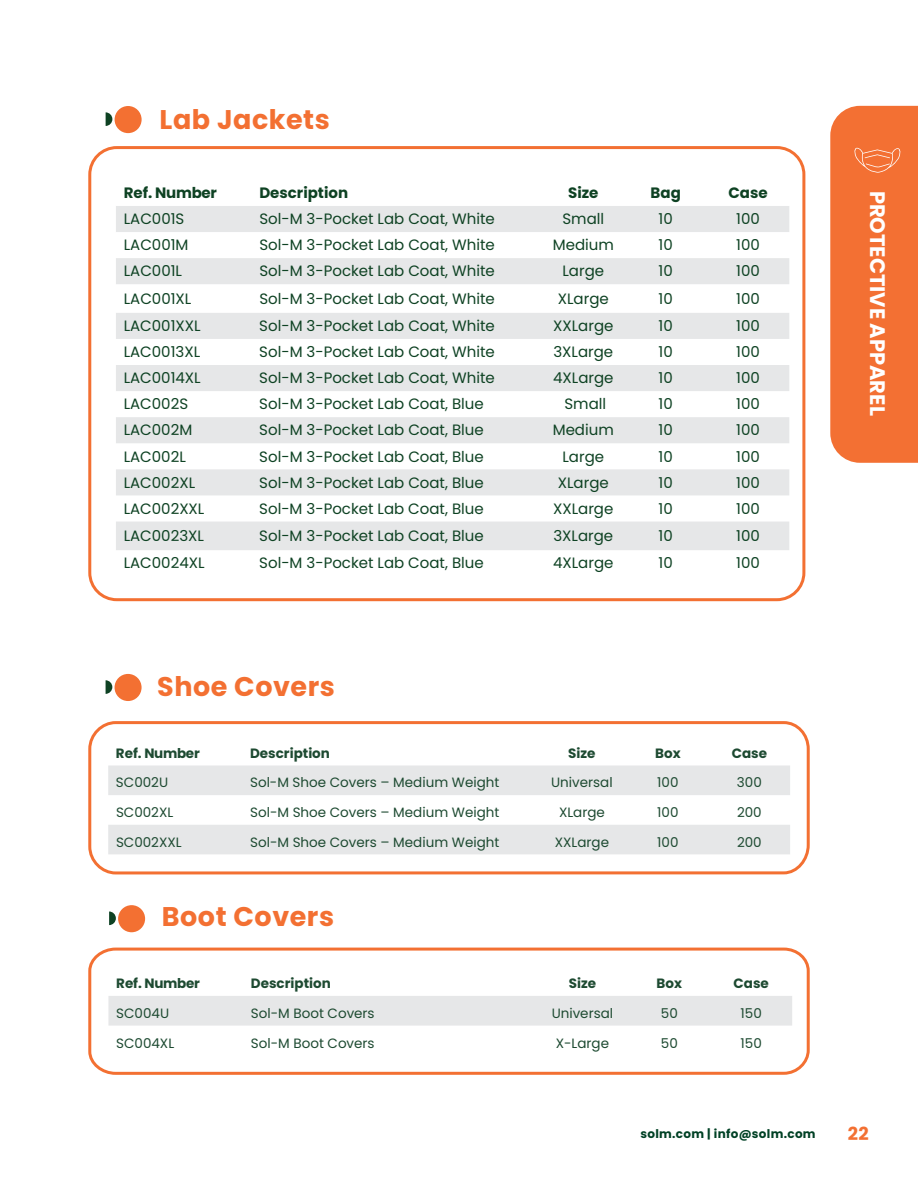
<style>
.page{position:relative;width:918px;height:1188px;background:#fff}
.page>*{position:absolute;margin:0;border:0;box-sizing:border-box;transform-origin:0 0}
.t1{font:700 27px "Poppins";letter-spacing:.02em;color:#f37032}
.t2{font:700 21px "Poppins";color:#fff}
.t3{font:700 18px "Poppins";color:#f37032}
.t4{font:15px "Poppins";color:#0e4223}
.t5{font:700 15px "Poppins";color:#0e4223}
.t6{font:700 15px "Poppins";letter-spacing:-.02em;color:#0e4223}
.t7{font:13.5px "Poppins";color:#1d4a31}
.t8{font:700 13.5px "Poppins";color:#1d4a31}
.t9{font:700 13.5px "Poppins";letter-spacing:-.02em;color:#1d4a31}
.t10{font:700 12px "Poppins";letter-spacing:.025em;color:#004125}
</style>
<div class="page">
<div style="left:830px;top:106px;width:88px;height:357px;background:#f37033"></div>
<div style="left:115px;top:674px;width:27px;height:27px;background:#f37032;border-radius:50%"></div>
<svg style="left:106px;top:680px;width:6px;height:14px"></svg>
<div style="left:118px;top:905px;width:27px;height:27px;background:#f37032;border-radius:50%"></div>
<svg style="left:109px;top:912px;width:7px;height:13px"></svg>
<div style="left:115px;top:106px;width:27px;height:27px;background:#f37032;border-radius:50%"></div>
<svg style="left:106px;top:112px;width:6px;height:14px"></svg>
<div style="left:88px;top:146px;width:717px;height:455px;border:3px solid #f37032;border-radius:27px"></div>
<svg style="left:116px;top:206px;width:673px;height:344px;fill:#e6e7e8"></svg>
<svg style="left:88px;top:947px;width:722px;height:128px"></svg>
<svg style="left:88px;top:721px;width:722px;height:154px"></svg>
<h1 class="t1" style="left:160px;top:104px;width:172px">Lab Jackets</h1>
<p class="t6" style="left:124px;top:184px;width:95px">Ref. Number</p>
<p class="t5" style="left:259px;top:184px;width:90px">Description</p>
<p class="t5" style="left:568px;top:184px;width:32px">Size</p>
<p class="t5" style="left:651px;top:184px;width:32px">Bag</p>
<p class="t5" style="left:729px;top:184px;width:41px">Case</p>
<p class="t4" style="left:124px;top:210px;width:62px">LAC001S</p>
<p class="t4" style="left:259px;top:210px;width:237px">Sol-M 3-Pocket Lab Coat, White</p>
<p class="t4" style="left:562px;top:210px;width:43px">Small</p>
<p class="t4" style="left:659px;top:210px;width:16px">10</p>
<p class="t4" style="left:736px;top:210px;width:25px">100</p>
<p class="t4" style="left:124px;top:236px;width:66px">LAC001M</p>
<p class="t4" style="left:259px;top:236px;width:237px">Sol-M 3-Pocket Lab Coat, White</p>
<p class="t4" style="left:553px;top:236px;width:63px">Medium</p>
<p class="t4" style="left:659px;top:236px;width:16px">10</p>
<p class="t4" style="left:736px;top:236px;width:25px">100</p>
<p class="t4" style="left:124px;top:262px;width:60px">LAC001L</p>
<p class="t4" style="left:259px;top:262px;width:237px">Sol-M 3-Pocket Lab Coat, White</p>
<p class="t4" style="left:563px;top:262px;width:43px">Large</p>
<p class="t4" style="left:659px;top:262px;width:16px">10</p>
<p class="t4" style="left:736px;top:262px;width:25px">100</p>
<p class="t4" style="left:124px;top:290px;width:69px">LAC001XL</p>
<p class="t4" style="left:259px;top:290px;width:237px">Sol-M 3-Pocket Lab Coat, White</p>
<p class="t4" style="left:558px;top:290px;width:52px">XLarge</p>
<p class="t4" style="left:659px;top:290px;width:16px">10</p>
<p class="t4" style="left:736px;top:290px;width:25px">100</p>
<p class="t4" style="left:124px;top:317px;width:78px">LAC001XXL</p>
<p class="t4" style="left:259px;top:317px;width:237px">Sol-M 3-Pocket Lab Coat, White</p>
<p class="t4" style="left:553px;top:317px;width:62px">XXLarge</p>
<p class="t4" style="left:659px;top:317px;width:16px">10</p>
<p class="t4" style="left:736px;top:317px;width:25px">100</p>
<p class="t4" style="left:124px;top:343px;width:78px">LAC0013XL</p>
<p class="t4" style="left:259px;top:343px;width:237px">Sol-M 3-Pocket Lab Coat, White</p>
<p class="t4" style="left:553px;top:343px;width:61px">3XLarge</p>
<p class="t4" style="left:659px;top:343px;width:16px">10</p>
<p class="t4" style="left:736px;top:343px;width:25px">100</p>
<p class="t4" style="left:124px;top:369px;width:79px">LAC0014XL</p>
<p class="t4" style="left:259px;top:369px;width:237px">Sol-M 3-Pocket Lab Coat, White</p>
<p class="t4" style="left:553px;top:369px;width:62px">4XLarge</p>
<p class="t4" style="left:659px;top:369px;width:16px">10</p>
<p class="t4" style="left:736px;top:369px;width:25px">100</p>
<p class="t4" style="left:124px;top:395px;width:66px">LAC002S</p>
<p class="t4" style="left:259px;top:395px;width:226px">Sol-M 3-Pocket Lab Coat, Blue</p>
<p class="t4" style="left:564px;top:395px;width:43px">Small</p>
<p class="t4" style="left:659px;top:395px;width:16px">10</p>
<p class="t4" style="left:736px;top:395px;width:25px">100</p>
<p class="t4" style="left:124px;top:422px;width:70px">LAC002M</p>
<p class="t4" style="left:259px;top:422px;width:226px">Sol-M 3-Pocket Lab Coat, Blue</p>
<p class="t4" style="left:553px;top:422px;width:63px">Medium</p>
<p class="t4" style="left:659px;top:422px;width:16px">10</p>
<p class="t4" style="left:736px;top:422px;width:25px">100</p>
<p class="t4" style="left:124px;top:448px;width:64px">LAC002L</p>
<p class="t4" style="left:259px;top:448px;width:226px">Sol-M 3-Pocket Lab Coat, Blue</p>
<p class="t4" style="left:562px;top:448px;width:43px">Large</p>
<p class="t4" style="left:659px;top:448px;width:16px">10</p>
<p class="t4" style="left:736px;top:448px;width:25px">100</p>
<p class="t4" style="left:124px;top:474px;width:73px">LAC002XL</p>
<p class="t4" style="left:259px;top:474px;width:226px">Sol-M 3-Pocket Lab Coat, Blue</p>
<p class="t4" style="left:558px;top:474px;width:52px">XLarge</p>
<p class="t4" style="left:659px;top:474px;width:16px">10</p>
<p class="t4" style="left:736px;top:474px;width:25px">100</p>
<p class="t4" style="left:124px;top:500px;width:82px">LAC002XXL</p>
<p class="t4" style="left:259px;top:500px;width:226px">Sol-M 3-Pocket Lab Coat, Blue</p>
<p class="t4" style="left:553px;top:500px;width:62px">XXLarge</p>
<p class="t4" style="left:659px;top:500px;width:16px">10</p>
<p class="t4" style="left:736px;top:500px;width:25px">100</p>
<p class="t4" style="left:124px;top:527px;width:82px">LAC0023XL</p>
<p class="t4" style="left:259px;top:527px;width:226px">Sol-M 3-Pocket Lab Coat, Blue</p>
<p class="t4" style="left:553px;top:527px;width:61px">3XLarge</p>
<p class="t4" style="left:659px;top:527px;width:16px">10</p>
<p class="t4" style="left:736px;top:527px;width:25px">100</p>
<p class="t4" style="left:124px;top:555px;width:82px">LAC0024XL</p>
<p class="t4" style="left:259px;top:555px;width:226px">Sol-M 3-Pocket Lab Coat, Blue</p>
<p class="t4" style="left:553px;top:555px;width:62px">4XLarge</p>
<p class="t4" style="left:659px;top:555px;width:16px">10</p>
<p class="t4" style="left:736px;top:555px;width:25px">100</p>
<h1 class="t1" style="left:157px;top:671px;width:179px">Shoe Covers</h1>
<p class="t9" style="left:116px;top:745px;width:85px">Ref. Number</p>
<p class="t8" style="left:250px;top:745px;width:81px">Description</p>
<p class="t8" style="left:568px;top:745px;width:29px">Size</p>
<p class="t8" style="left:655px;top:745px;width:27px">Box</p>
<p class="t8" style="left:732px;top:745px;width:37px">Case</p>
<p class="t7" style="left:116px;top:775px;width:54px">SC002U</p>
<p class="t7" style="left:250px;top:775px;width:251px">Sol-M Shoe Covers – Medium Weight</p>
<p class="t7" style="left:551px;top:775px;width:63px">Universal</p>
<p class="t7" style="left:657px;top:775px;width:23px">100</p>
<p class="t7" style="left:737px;top:775px;width:26px">300</p>
<p class="t7" style="left:116px;top:804px;width:59px">SC002XL</p>
<p class="t7" style="left:250px;top:804px;width:251px">Sol-M Shoe Covers – Medium Weight</p>
<p class="t7" style="left:559px;top:804px;width:47px">XLarge</p>
<p class="t7" style="left:657px;top:804px;width:23px">100</p>
<p class="t7" style="left:737px;top:804px;width:26px">200</p>
<p class="t7" style="left:116px;top:834px;width:67px">SC002XXL</p>
<p class="t7" style="left:250px;top:834px;width:251px">Sol-M Shoe Covers – Medium Weight</p>
<p class="t7" style="left:555px;top:834px;width:56px">XXLarge</p>
<p class="t7" style="left:657px;top:834px;width:23px">100</p>
<p class="t7" style="left:737px;top:834px;width:26px">200</p>
<h1 class="t1" style="left:162px;top:901px;width:174px">Boot Covers</h1>
<p class="t9" style="left:116px;top:976px;width:85px">Ref. Number</p>
<p class="t8" style="left:251px;top:976px;width:81px">Description</p>
<p class="t8" style="left:569px;top:976px;width:29px">Size</p>
<p class="t8" style="left:657px;top:976px;width:27px">Box</p>
<p class="t8" style="left:734px;top:976px;width:37px">Case</p>
<p class="t7" style="left:116px;top:1005px;width:54px">SC004U</p>
<p class="t7" style="left:251px;top:1005px;width:125px">Sol-M Boot Covers</p>
<p class="t7" style="left:552px;top:1005px;width:63px">Universal</p>
<p class="t7" style="left:661px;top:1005px;width:18px">50</p>
<p class="t7" style="left:741px;top:1005px;width:23px">150</p>
<p class="t7" style="left:116px;top:1035px;width:60px">SC004XL</p>
<p class="t7" style="left:251px;top:1035px;width:125px">Sol-M Boot Covers</p>
<p class="t7" style="left:556px;top:1035px;width:55px">X-Large</p>
<p class="t7" style="left:661px;top:1035px;width:18px">50</p>
<p class="t7" style="left:741px;top:1035px;width:23px">150</p>
<h2 class="t2" style="left:890px;top:190px;width:227px;rotate:90deg">PROTECTIVE APPAREL</h2>
<p class="t10" style="left:640px;top:1127px;width:177px">solm.com | info@solm.com</p>
<p class="t3" style="left:848px;top:1123px;width:23px">22</p>
</div>
